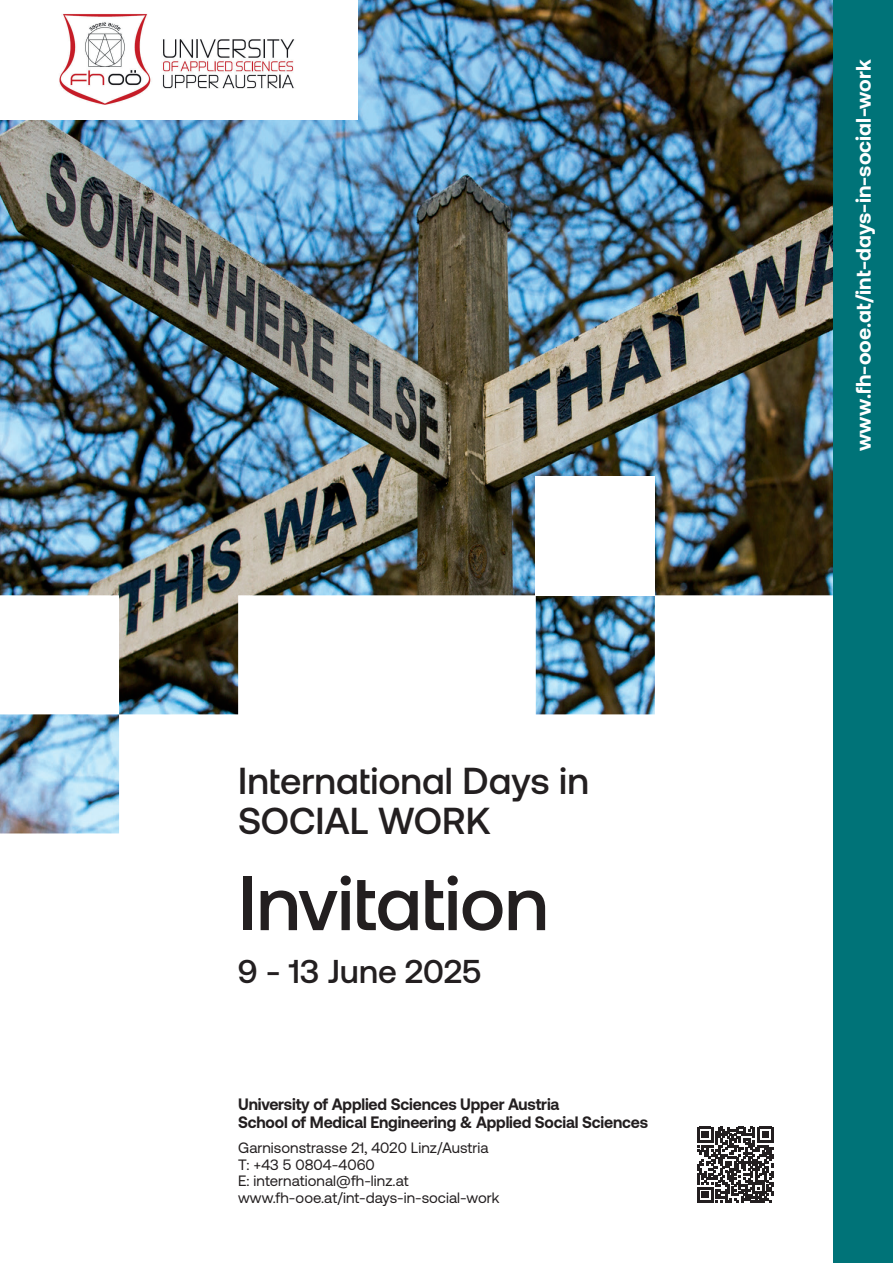
<style>
.page{position:relative;width:893px;height:1263px;background:#fff}
.page>*{position:absolute;margin:0;border:0;box-sizing:border-box;transform-origin:0 0}
.t1{font:500 76.5px "Aeonik";letter-spacing:-.005em;color:#231f20}
.t2{font:500 37.5px/40.5px "Aeonik";color:#231f20}
.t3{font:500 33px "Aeonik";color:#231f20}
.t4{font:700 21px "Aeonik";letter-spacing:.005em;color:#fff}
.t5{font:700 16.5px/18px "Aeonik";letter-spacing:-.01em;color:#231f20;scale:.95 1}
.t6{font:15px/16.5px "Aeonik";letter-spacing:.005em;color:#231f20}
</style>
<div class="page">
<img style="left:0;top:0;width:833px;height:833px">
<div style="left:536px;top:476px;width:119px;height:119px;background:#fff"></div>
<div style="left:0;top:0;width:357px;height:119px;background:#fff"></div>
<img style="left:59px;top:14px;width:236px;height:91px">
<div style="left:833px;top:0;width:60px;height:1263px;background:#007378"></div>
<svg style="left:697px;top:1126px;width:76px;height:77px"></svg>
<h2 class="t2" style="left:238px;top:760px;width:352px">International Days in<br>SOCIAL WORK</h2>
<h1 class="t1" style="left:238px;top:861px;width:312px">Invitation</h1>
<h3 class="t3" style="left:238px;top:953px;width:245px">9 - 13 June 2025</h3>
<p class="t5" style="left:238px;top:1095px;width:433px">University of Applied Sciences Upper Austria<br>School of Medical Engineering &amp; Applied Social Sciences</p>
<p class="t6" style="left:238px;top:1140px;width:263px">Garnisonstrasse 21, 4020 Linz/Austria T: +43 5 0804-4060<br>E: international@fh-linz.at www.fh-ooe.at/int-days-in-social-work</p>
<h3 class="t4" style="left:852px;top:451px;width:394px;rotate:-90deg">www.fh-ooe.at/int-days-in-social-work</h3>
</div>
